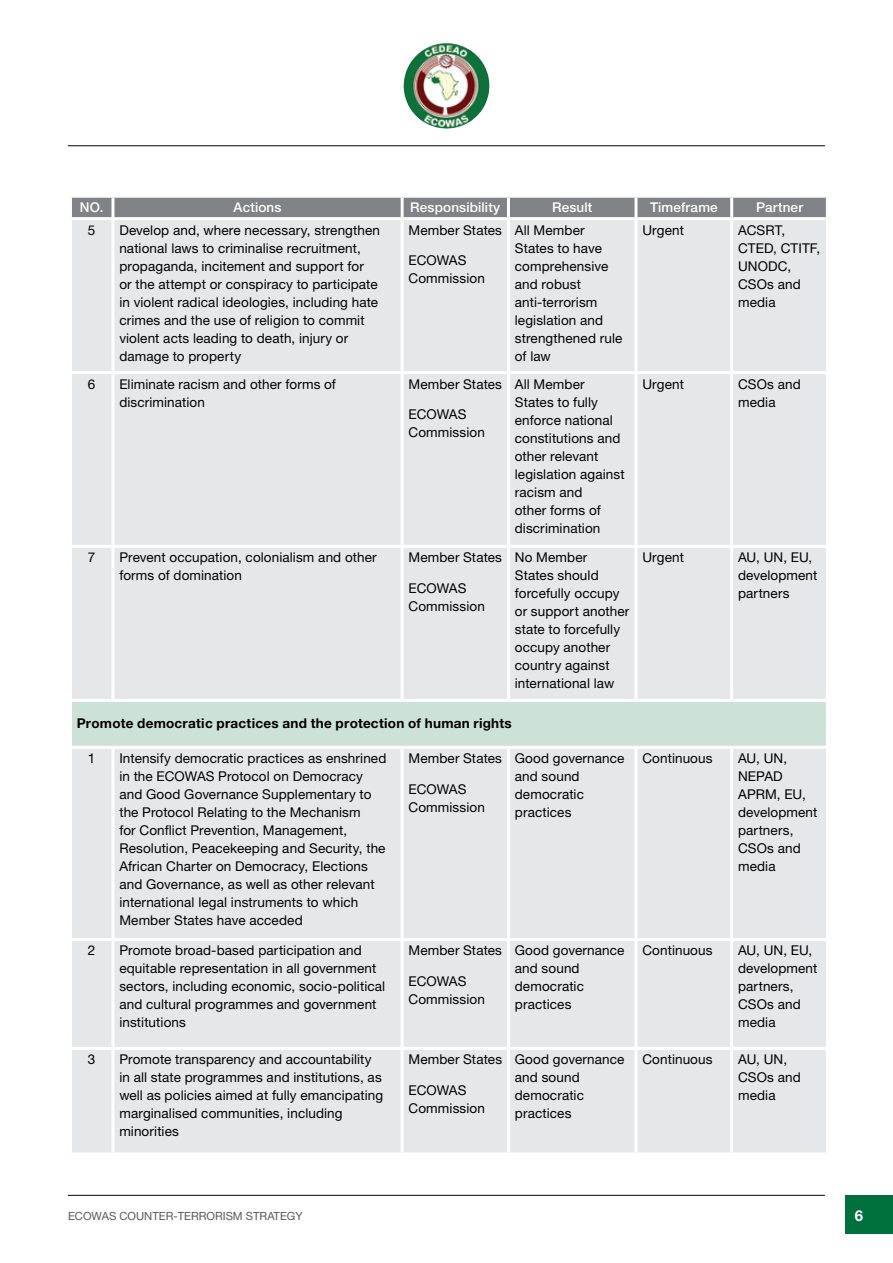
<style>
.page{position:relative;width:893px;height:1263px;background:#fff}
.page>*{position:absolute;margin:0;border:0;box-sizing:border-box;transform-origin:0 0}
.t1{font:700 15px "Helvetica Neue LT Std";color:#fff}
.t2{font:13.5px/18px "Helvetica Neue LT Std";letter-spacing:.01em;color:#000}
.t3{font:700 13.5px "Helvetica Neue LT Std";letter-spacing:.02em;color:#000}
.t4{font:500 13.5px "Helvetica Neue LT Std";letter-spacing:.01em;color:#fff}
.t5{font:11.25px "Helvetica Neue LT Std";color:#58595b}
</style>
<div class="page">
<div style="left:845px;top:1195px;width:48px;height:38px;background:#00703c"></div>
<hr style="left:68px;top:1195px;width:757px;height:1px;background:#000">
<hr style="left:68px;top:145px;width:757px;height:1px;background:#000">
<img style="left:403px;top:43px;width:41px;height:73px">
<div style="left:72px;top:198px;width:754px;height:19px;background:#808285"></div>
<div style="left:72px;top:220px;width:754px;height:932px;background:#e6e7e8"></div>
<div style="left:70px;top:700px;width:757px;height:47px;background:#cce2d8"></div>
<hr style="left:111px;top:198px;width:3px;height:19px;background:#fff">
<hr style="left:401px;top:198px;width:3px;height:19px;background:#fff">
<hr style="left:507px;top:198px;width:3px;height:19px;background:#fff">
<hr style="left:634px;top:198px;width:3px;height:19px;background:#fff">
<hr style="left:730px;top:198px;width:3px;height:19px;background:#fff">
<hr style="left:111px;top:220px;width:3px;height:151px;background:#fff">
<hr style="left:401px;top:220px;width:3px;height:151px;background:#fff">
<hr style="left:507px;top:220px;width:3px;height:151px;background:#fff">
<hr style="left:634px;top:220px;width:3px;height:151px;background:#fff">
<hr style="left:730px;top:220px;width:3px;height:151px;background:#fff">
<hr style="left:69px;top:371px;width:44px;height:3px;background:#fff">
<hr style="left:113px;top:371px;width:289px;height:3px;background:#fff">
<hr style="left:111px;top:374px;width:3px;height:171px;background:#fff">
<hr style="left:402px;top:371px;width:106px;height:3px;background:#fff">
<hr style="left:401px;top:374px;width:3px;height:171px;background:#fff">
<hr style="left:508px;top:371px;width:128px;height:3px;background:#fff">
<hr style="left:507px;top:374px;width:3px;height:171px;background:#fff">
<hr style="left:636px;top:371px;width:96px;height:3px;background:#fff">
<hr style="left:634px;top:374px;width:3px;height:171px;background:#fff">
<hr style="left:732px;top:371px;width:97px;height:3px;background:#fff">
<hr style="left:730px;top:374px;width:3px;height:171px;background:#fff">
<hr style="left:69px;top:545px;width:44px;height:3px;background:#fff">
<hr style="left:113px;top:545px;width:289px;height:3px;background:#fff">
<hr style="left:111px;top:548px;width:3px;height:151px;background:#fff">
<hr style="left:402px;top:545px;width:106px;height:3px;background:#fff">
<hr style="left:401px;top:548px;width:3px;height:151px;background:#fff">
<hr style="left:508px;top:545px;width:128px;height:3px;background:#fff">
<hr style="left:507px;top:548px;width:3px;height:151px;background:#fff">
<hr style="left:636px;top:545px;width:96px;height:3px;background:#fff">
<hr style="left:634px;top:548px;width:3px;height:151px;background:#fff">
<hr style="left:732px;top:545px;width:97px;height:3px;background:#fff">
<hr style="left:730px;top:548px;width:3px;height:151px;background:#fff">
<hr style="left:69px;top:699px;width:44px;height:3px;background:#fff">
<hr style="left:69px;top:702px;width:3px;height:44px;background:#fff">
<hr style="left:113px;top:699px;width:289px;height:3px;background:#fff">
<hr style="left:402px;top:699px;width:106px;height:3px;background:#fff">
<hr style="left:508px;top:699px;width:128px;height:3px;background:#fff">
<hr style="left:636px;top:699px;width:96px;height:3px;background:#fff">
<hr style="left:732px;top:699px;width:97px;height:3px;background:#fff">
<hr style="left:826px;top:702px;width:3px;height:44px;background:#fff">
<hr style="left:69px;top:746px;width:44px;height:3px;background:#fff">
<hr style="left:113px;top:746px;width:289px;height:3px;background:#fff">
<hr style="left:111px;top:749px;width:3px;height:189px;background:#fff">
<hr style="left:402px;top:746px;width:106px;height:3px;background:#fff">
<hr style="left:401px;top:749px;width:3px;height:189px;background:#fff">
<hr style="left:508px;top:746px;width:128px;height:3px;background:#fff">
<hr style="left:507px;top:749px;width:3px;height:189px;background:#fff">
<hr style="left:636px;top:746px;width:96px;height:3px;background:#fff">
<hr style="left:634px;top:749px;width:3px;height:189px;background:#fff">
<hr style="left:732px;top:746px;width:97px;height:3px;background:#fff">
<hr style="left:730px;top:749px;width:3px;height:189px;background:#fff">
<hr style="left:69px;top:938px;width:44px;height:3px;background:#fff">
<hr style="left:113px;top:938px;width:289px;height:3px;background:#fff">
<hr style="left:111px;top:941px;width:3px;height:106px;background:#fff">
<hr style="left:402px;top:938px;width:106px;height:3px;background:#fff">
<hr style="left:401px;top:941px;width:3px;height:106px;background:#fff">
<hr style="left:508px;top:938px;width:128px;height:3px;background:#fff">
<hr style="left:507px;top:941px;width:3px;height:106px;background:#fff">
<hr style="left:636px;top:938px;width:96px;height:3px;background:#fff">
<hr style="left:634px;top:941px;width:3px;height:106px;background:#fff">
<hr style="left:732px;top:938px;width:97px;height:3px;background:#fff">
<hr style="left:730px;top:941px;width:3px;height:106px;background:#fff">
<hr style="left:69px;top:1047px;width:44px;height:3px;background:#fff">
<hr style="left:113px;top:1047px;width:289px;height:3px;background:#fff">
<hr style="left:111px;top:1050px;width:3px;height:102px;background:#fff">
<hr style="left:402px;top:1047px;width:106px;height:3px;background:#fff">
<hr style="left:401px;top:1050px;width:3px;height:102px;background:#fff">
<hr style="left:508px;top:1047px;width:128px;height:3px;background:#fff">
<hr style="left:507px;top:1050px;width:3px;height:102px;background:#fff">
<hr style="left:636px;top:1047px;width:96px;height:3px;background:#fff">
<hr style="left:634px;top:1050px;width:3px;height:102px;background:#fff">
<hr style="left:732px;top:1047px;width:97px;height:3px;background:#fff">
<hr style="left:730px;top:1050px;width:3px;height:102px;background:#fff">
<p class="t4" style="left:80px;top:199px;width:25px">NO.</p>
<p class="t4" style="left:234px;top:199px;width:49px">Actions</p>
<p class="t4" style="left:410px;top:199px;width:91px">Responsibility</p>
<p class="t4" style="left:552px;top:199px;width:42px">Result</p>
<p class="t4" style="left:650px;top:199px;width:69px">Timeframe</p>
<p class="t4" style="left:756px;top:199px;width:49px">Partner</p>
<p class="t2" style="left:88px;top:221px;width:9px">5</p>
<p class="t2" style="left:119px;top:221px;width:262px">Develop and, where necessary, strengthen national laws to criminalise recruitment, propaganda, incitement and support for<br>or the attempt or conspiracy to participate in violent radical ideologies, including hate crimes and the use of religion to commit violent acts leading to death, injury or damage to property</p>
<p class="t2" style="left:408px;top:221px;width:95px">M ember States</p>
<p class="t2" style="left:515px;top:221px;width:109px">All Member<br>States to have comprehensive and robust anti-terrorism legislation and strengthened rule of law</p>
<p class="t2" style="left:642px;top:221px;width:43px">Urgent</p>
<p class="t2" style="left:738px;top:221px;width:84px">ACSRT,<br>CTED, CTITF,<br>UNODC,<br>CSOs and media</p>
<p class="t2" style="left:408px;top:251px;width:78px">ECOWAS<br>Commission</p>
<p class="t2" style="left:88px;top:375px;width:9px">6</p>
<p class="t2" style="left:119px;top:375px;width:218px">Eliminate racism and other forms of discrimination</p>
<p class="t2" style="left:408px;top:375px;width:95px">M ember States</p>
<p class="t2" style="left:408px;top:405px;width:78px">ECOWAS<br>Commission</p>
<p class="t2" style="left:88px;top:548px;width:9px">7</p>
<p class="t2" style="left:119px;top:548px;width:259px">Prevent occupation, colonialism and other forms of domination</p>
<p class="t2" style="left:408px;top:548px;width:95px">M ember States</p>
<p class="t2" style="left:408px;top:579px;width:78px">ECOWAS<br>Commission</p>
<p class="t2" style="left:515px;top:375px;width:111px">All Member<br>States to fully enforce national constitutions and other relevant legislation against racism and<br>other forms of discrimination</p>
<p class="t2" style="left:642px;top:375px;width:43px">Urgent</p>
<p class="t2" style="left:738px;top:375px;width:64px">CSOs and media</p>
<p class="t2" style="left:515px;top:548px;width:116px">No Member<br>States should forcefully occupy or support another state to forcefully occupy another country against international law</p>
<p class="t2" style="left:642px;top:548px;width:43px">Urgent</p>
<p class="t2" style="left:738px;top:548px;width:81px">AU, UN, EU, development partners</p>
<p class="t3" style="left:77px;top:715px;width:436px">Promote democratic practices and the protection of human rights</p>
<p class="t2" style="left:88px;top:749px;width:9px">1</p>
<p class="t2" style="left:119px;top:749px;width:269px">I ntensify democratic practices as enshrined in the ECOWAS Protocol on Democracy and Good Governance Supplementary to the Protocol Relating to the Mechanism<br>for Conflict Prevention, Management, Resolution, Peacekeeping and Security, the African Charter on Democracy, Elections and Governance, as well as other relevant international legal instruments to which<br>M ember States have acceded</p>
<p class="t2" style="left:408px;top:749px;width:95px">M ember States</p>
<p class="t2" style="left:515px;top:749px;width:111px">Good governance and sound democratic practices</p>
<p class="t2" style="left:642px;top:749px;width:72px">Continuous</p>
<p class="t2" style="left:738px;top:749px;width:81px">AU, UN,<br>NEPAD<br>APRM , EU, development partners,<br>CSOs and media</p>
<p class="t2" style="left:408px;top:780px;width:78px">ECOWAS<br>Commission</p>
<p class="t2" style="left:88px;top:941px;width:9px">2</p>
<p class="t2" style="left:119px;top:941px;width:267px">Promote broad-based participation and equitable representation in all government sectors, including economic, socio-political and cultural programmes and government institutions</p>
<p class="t2" style="left:408px;top:941px;width:95px">M ember States</p>
<p class="t2" style="left:408px;top:972px;width:78px">ECOWAS<br>Commission</p>
<p class="t2" style="left:88px;top:1050px;width:9px">3</p>
<p class="t2" style="left:119px;top:1050px;width:265px">Promote transparency and accountability in all state programmes and institutions, as well as policies aimed at fully emancipating marginalised communities, including minorities</p>
<p class="t2" style="left:409px;top:1050px;width:95px">M ember States</p>
<p class="t2" style="left:409px;top:1081px;width:78px">ECOWAS<br>Commission</p>
<p class="t2" style="left:515px;top:941px;width:111px">Good governance and sound democratic practices</p>
<p class="t2" style="left:642px;top:941px;width:72px">Continuous</p>
<p class="t2" style="left:738px;top:941px;width:81px">AU, UN, EU, development partners,<br>CSOs and media</p>
<p class="t2" style="left:515px;top:1050px;width:111px">Good governance and sound democratic practices</p>
<p class="t2" style="left:642px;top:1050px;width:72px">Continuous</p>
<p class="t2" style="left:738px;top:1050px;width:64px">AU, UN,<br>CSOs and media</p>
<p class="t5" style="left:68px;top:1210px;width:236px">ECOWAS Co unter-Te rro rism Strategy</p>
<p class="t1" style="left:855px;top:1206px;width:10px">6</p>
</div>
